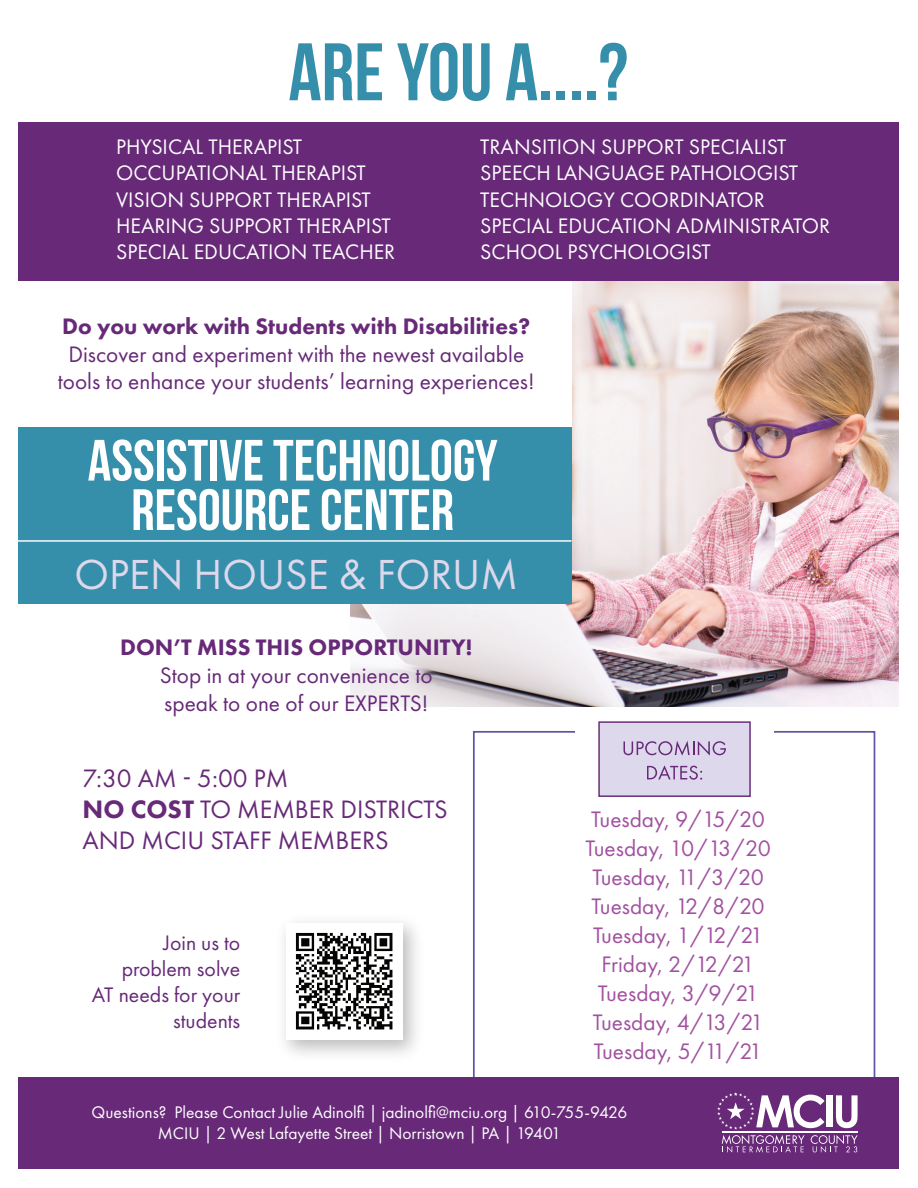
<style>
.page{position:relative;width:918px;height:1188px;background:#fff}
.page>*{position:absolute;margin:0;border:0;box-sizing:border-box;transform-origin:0 0}
.t1{font:81.3px "Bebas Neue";color:#368faa}
.t2{font:58.05px/49.3px "Bebas Neue";color:#fff;text-align:center}
.t3{font:43.65px "Futura PT";color:#ddd8eb}
.t4{font:26.1px/31.3px "Futura PT";color:#672978}
.t5{font:23.25px/27.9px "Futura PT";color:#672978;text-align:center}
.t6{font:23.25px/29.1px "Futura PT";color:#a1519f;text-align:center}
.t7{font:21.75px/26.1px "Futura PT";color:#fff}
.t8{font:21.75px/26.1px "Futura PT";color:#672978;text-align:right}
.t9{font:17.4px/20.9px "Futura PT";color:#fff;text-align:center}
.s1{font-weight:800}
</style>
<div class="page">
<img style="left:351px;top:281px;width:547px;height:425px">
<div style="left:333px;top:281px;width:239px;height:145px;background:#fff"></div>
<div style="left:18px;top:427px;width:554px;height:177px;background:#368faa"></div>
<div style="left:18px;top:1077px;width:881px;height:91px;background:#672978"></div>
<svg style="left:717px;top:1092px;width:141px;height:61px"></svg>
<hr style="left:722px;top:1131px;width:136px;height:2px;background:#fff">
<div style="left:599px;top:722px;width:151px;height:74px;background:#ddd8eb"></div>
<div style="left:598px;top:721px;width:153px;height:76px;border:1px solid #672977"></div>
<svg style="left:624px;top:741px;width:102px;height:15px"></svg>
<svg style="left:647px;top:765px;width:55px;height:15px"></svg>
<div style="left:18px;top:123px;width:881px;height:158px;background:#672978"></div>
<hr style="left:18px;top:540px;width:554px;height:2px;background:#fff">
<img style="left:295px;top:932px;width:98px;height:98px">
<p class="t1" style="left:289px;top:28px;width:341px">ARE YOU A....?</p>
<p class="t7" style="left:116px;top:134px;width:281px">PHYSICAL THERAPIST<br>OCCUPATIONAL THERAPIST<br>VISION SUPPORT THERAPIST<br>HEARING SUPPORT THERAPIST<br>SPECIAL EDUCATION TEACHER</p>
<p class="t7" style="left:480px;top:134px;width:351px">TRANSITION SUPPORT SPECIALIST<br>SPEECH LANGUAGE PATHOLOGIST<br>TECHNOLOGY COORDINATOR<br>SPECIAL EDUCATION ADMINISTRATOR<br>SCHOOL PSYCHOLOGIST</p>
<p class="t5" style="left:58px;top:312px;width:478px"><span class="s1">Do you work with Students with Disabilities?<br></span>Discover and experiment with the newest available tools to enhance your students’ learning experiences!</p>
<p class="t2" style="left:88px;top:435px;width:411px">ASSISTIVE TECHNOLOGY<br>RESOURCE CENTER</p>
<p class="t3" style="left:75px;top:548px;width:445px">OPEN HOUSE &amp; FORUM</p>
<p class="t5" style="left:120px;top:633px;width:354px"><span class="s1">DON’T MISS THIS OPPORTUNITY!<br></span>Stop in at your convenience to<br>speak to one of our EXPERTS!</p>
<p class="t4" style="left:83px;top:762px;width:367px">7:30 AM 5:00 PM<br><span class="s1">NO COST</span> TO MEMBER DISTRICTS<br>AND MCIU STAFF MEMBERS</p>
<p class="t8" style="left:92px;top:929px;width:150px">Join us to problem solve<br>AT needs for your students</p>
<p class="t6" style="left:586px;top:804px;width:187px">Tuesday, 9/15/20<br>Tuesday, 10/13/20<br>Tuesday, 11/3/20<br>Tuesday, 12/8/20<br>Tuesday, 1/12/21<br>Friday, 2/12/21<br>Tuesday, 3/9/21<br>Tuesday, 4/13/21<br>Tuesday, 5/11/21</p>
<p class="t9" style="left:92px;top:1102px;width:537px">Questions? Please Contact Julie Adinolfi | jadinolfi@mciu.org | 610-755-9426<br>MCIU | 2 West Lafayette Street | Norristown | PA | 19401</p>
</div>
